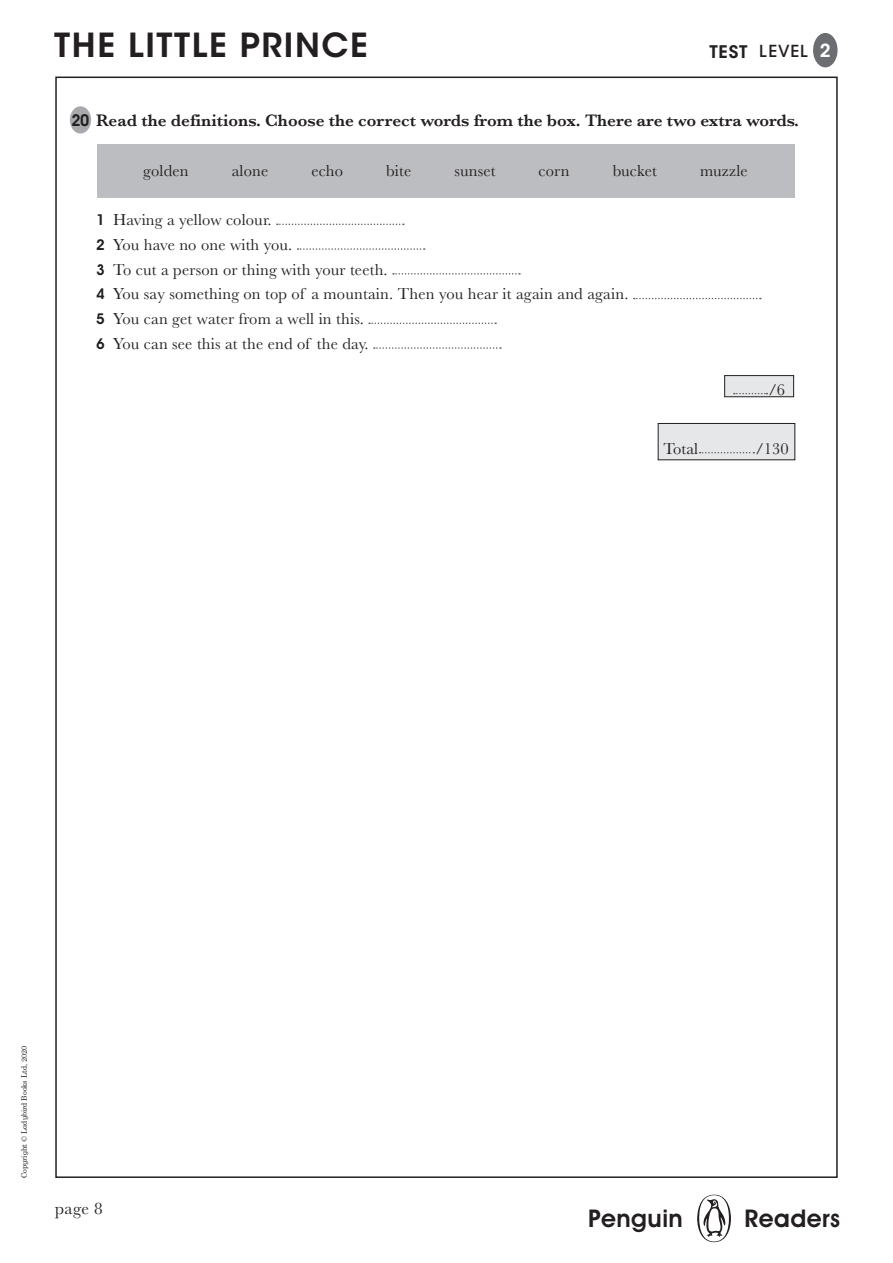
<style>
.page{position:relative;width:893px;height:1263px;background:#fff}
.page>*{position:absolute;margin:0;border:0;box-sizing:border-box;transform-origin:0 0}
.t1{font:600 33px "ITC Avant Garde Std";letter-spacing:.05em;color:#231f20}
.t2{font:600 24.6px "Avant Garde IT Cby BT";letter-spacing:.02em;color:#231f20}
.t3{font:600 18px "ITC Avant Garde Std";color:#fff}
._05b_HEADING{font:600 17.25px "Baskerville";color:#231f20}
.t4{font:17.25px "Baskerville";color:#231f20}
._05_BODY{font:16.5px "Baskerville";letter-spacing:.01em;color:#231f20}
.BODY_TEXT{font:16.5px "Baskerville";color:#231f20}
.t5{font:500 16.5px "ITC Avant Garde Std";letter-spacing:.05em;color:#231f20}
.t6{font:7.5px "Century Schlbk Penguin Inf";color:#231f20}
.s1{font-weight:600;font-size:17.25px}
.s2{font-family:"Avant Garde IT Cby BT";font-size:16.5px}
.s3{font-family:"Avant Garde IT Cby BT";font-weight:600;font-size:15px}
</style>
<div class="page">
<div style="left:697px;top:1195px;width:34px;height:47px;background:#231f20;border-radius:50%"></div>
<svg style="left:699px;top:1195px;width:30px;height:46px"></svg>
<div style="left:813px;top:33px;width:24px;height:34px;background:#6c6d70;border-radius:50%"></div>
<div style="left:98px;top:144px;width:697px;height:53px;background:#bcbdc0"></div>
<svg style="left:277px;top:224px;width:127px;height:1px"></svg>
<svg style="left:298px;top:248px;width:127px;height:2px"></svg>
<svg style="left:393px;top:273px;width:127px;height:2px"></svg>
<svg style="left:634px;top:298px;width:127px;height:1px"></svg>
<svg style="left:369px;top:323px;width:127px;height:1px"></svg>
<svg style="left:374px;top:347px;width:127px;height:2px"></svg>
<div style="left:70px;top:106px;width:21px;height:28px;background:#a8a9ad;border-radius:50%"></div>
<div style="left:725px;top:376px;width:69px;height:21px;background:#e6e7e9"></div>
<div style="left:724px;top:375px;width:70px;height:22px;border:1px solid #231f20"></div>
<svg style="left:734px;top:393px;width:33px;height:1px"></svg>
<div style="left:658px;top:423px;width:137px;height:37px;background:#e6e7e9"></div>
<div style="left:658px;top:423px;width:137px;height:37px;border:1px solid #231f20"></div>
<svg style="left:700px;top:452px;width:54px;height:1px"></svg>
<h1 class="t1" style="left:54px;top:24px;width:315px">THE LITTLE PRINCE</h1>
<p class="t3" style="left:820px;top:39px;width:12px">2</p>
<p class="t5" style="left:709px;top:41px;width:100px"><span class="s1">TEST</span> LEVEL</p>
<p class="_05b_HEADING" style="left:72px;top:108px;width:729px"><span class="s2">20</span> Read the definitions. Choose the correct words from the box. There are two extra words.</p>
<p class="_05_BODY" style="left:143px;top:160px;width:47px">golden</p>
<p class="_05_BODY" style="left:232px;top:160px;width:38px">alone</p>
<p class="_05_BODY" style="left:311px;top:160px;width:33px">echo</p>
<p class="_05_BODY" style="left:386px;top:160px;width:27px">bite</p>
<p class="_05_BODY" style="left:454px;top:160px;width:43px">sunset</p>
<p class="_05_BODY" style="left:539px;top:160px;width:33px">corn</p>
<p class="_05_BODY" style="left:613px;top:160px;width:46px">bucket</p>
<p class="_05_BODY" style="left:700px;top:160px;width:49px">muzzle</p>
<p class="_05_BODY" style="left:96px;top:209px;width:177px"><span class="s3">1</span> Having a yellow colour.</p>
<p class="_05_BODY" style="left:96px;top:234px;width:198px"><span class="s3">2</span> You have no one with you.</p>
<p class="_05_BODY" style="left:96px;top:259px;width:293px"><span class="s3">3</span> To cut a person or thing with your teeth.</p>
<p class="_05_BODY" style="left:96px;top:283px;width:534px"><span class="s3">4</span> You say something on top of a mountain. Then you hear it again and again.</p>
<p class="_05_BODY" style="left:96px;top:308px;width:269px"><span class="s3">5</span> You can get water from a well in this.</p>
<p class="_05_BODY" style="left:96px;top:333px;width:274px"><span class="s3">6</span> You can see this at the end of the day.</p>
<p class="BODY_TEXT" style="left:768px;top:379px;width:18px">/6</p>
<p class="BODY_TEXT" style="left:663px;top:438px;width:36px">Total</p>
<p class="BODY_TEXT" style="left:755px;top:438px;width:35px">/130</p>
<p class="t6" style="left:19px;top:1178px;width:134px;rotate:-90deg">Copyright © Ladybird Books Ltd, 2020</p>
<p class="t4" style="left:55px;top:1197px;width:49px">page 8</p>
<h2 class="t2" style="left:588px;top:1203px;width:96px">Penguin</h2>
<h2 class="t2" style="left:744px;top:1203px;width:97px">Readers</h2>
</div>
